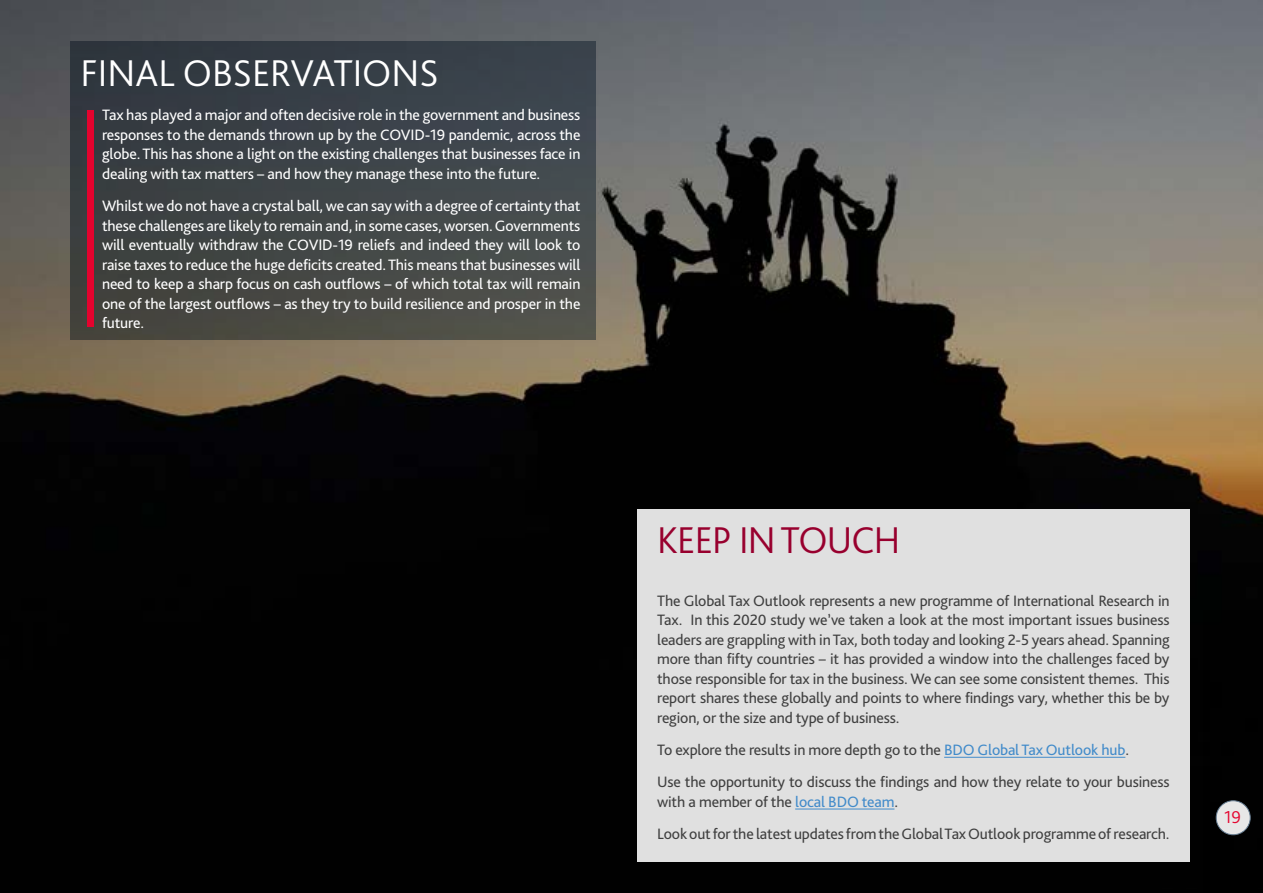
<style>
.page{position:relative;width:1263px;height:893px;background:#fff}
.page>*{position:absolute;margin:0;border:0;box-sizing:border-box;transform-origin:0 0}
.t1{font:300 39px "Bliss Pro";color:#fff}
.t2{font:300 39px "Bliss Pro";letter-spacing:-.02em;color:#98002e}
.t3{font:300 18px "Bliss Pro";color:#e4032e}
.t4{font:15.75px/19.5px "Bliss Pro";letter-spacing:-.01em;color:#404040}
.t5{font:15.75px/19.5px "Bliss Pro";letter-spacing:-.01em;color:#fff;text-align:justify}
.s1{color:#428bca}
</style>
<div class="page">
<img style="left:0;top:0;width:1263px;height:892px">
<div style="left:637px;top:509px;width:553px;height:352px;background:#e0e0e0"></div>
<hr style="left:944px;top:757px;width:181px;height:1px;background:#428bca">
<hr style="left:795px;top:809px;width:99px;height:1px;background:#428bca">
<div style="left:70px;top:41px;width:525px;height:299px;background:linear-gradient(to right,#373c3d,#474d50)"></div>
<div style="left:87px;top:110px;width:7px;height:217px;background:#e4032e"></div>
<div style="left:1203px;top:610px;width:60px;height:283px;background:#010101"></div>
<div style="left:1216px;top:801px;width:34px;height:34px;background:#e7e7e7;border-radius:50%"></div>
<div style="left:1216px;top:800px;width:34px;height:35px;border:1px solid #657c91;border-radius:50%"></div>
<h1 class="t1" style="left:81px;top:49px;width:360px">FINAL OBSERVATIONS</h1>
<p class="t5" style="left:102px;top:105px;width:480px">Tax has played a major and often decisive role in the government and business responses to the demands thrown up by the COVID-19 pandemic, across the globe. This has shone a light on the existing challenges that businesses face in dealing with tax matters – and how they manage these into the future.</p>
<p class="t5" style="left:102px;top:196px;width:480px">Whilst we do not have a crystal ball, we can say with a degree of certainty that these challenges are likely to remain and, in some cases, worsen. Governments will eventually withdraw the COVID-19 reliefs and indeed they will look to raise taxes to reduce the huge deficits created. This means that businesses will need to keep a sharp focus on cash outflows – of which total tax will remain one of the largest outflows – as they try to build resilience and prosper in the future.</p>
<h1 class="t2" style="left:657px;top:516px;width:245px">KEEP IN TOUCH</h1>
<p class="t4" style="left:657px;top:590px;width:514px;text-align:justify">The Global Tax Outlook represents a new programme of International Research in Tax. In this 2020 study we’ve taken a look at the most important issues business leaders are grappling with in Tax, both today and looking 2-5 years ahead. Spanning more than fifty countries – it has provided a window into the challenges faced by those responsible for tax in the business. We can see some consistent themes. This report shares these globally and points to where findings vary, whether this be by region, or the size and type of business.</p>
<p class="t4" style="left:657px;top:733px;width:514px;line-height:32.2px">To explore the results in more depth go to the <span class="s1">BDO Global Tax Outlook hub</span>.<br>Use the opportunity to discuss the findings and how they relate to your business</p>
<p class="t4" style="left:657px;top:785px;width:514px;line-height:32.2px">with a member of the <span class="s1">local BDO team</span>.<br>Look out for the latest updates from the Global Tax Outlook programme of research.</p>
<p class="t3" style="left:1224px;top:806px;width:18px">19</p>
</div>
